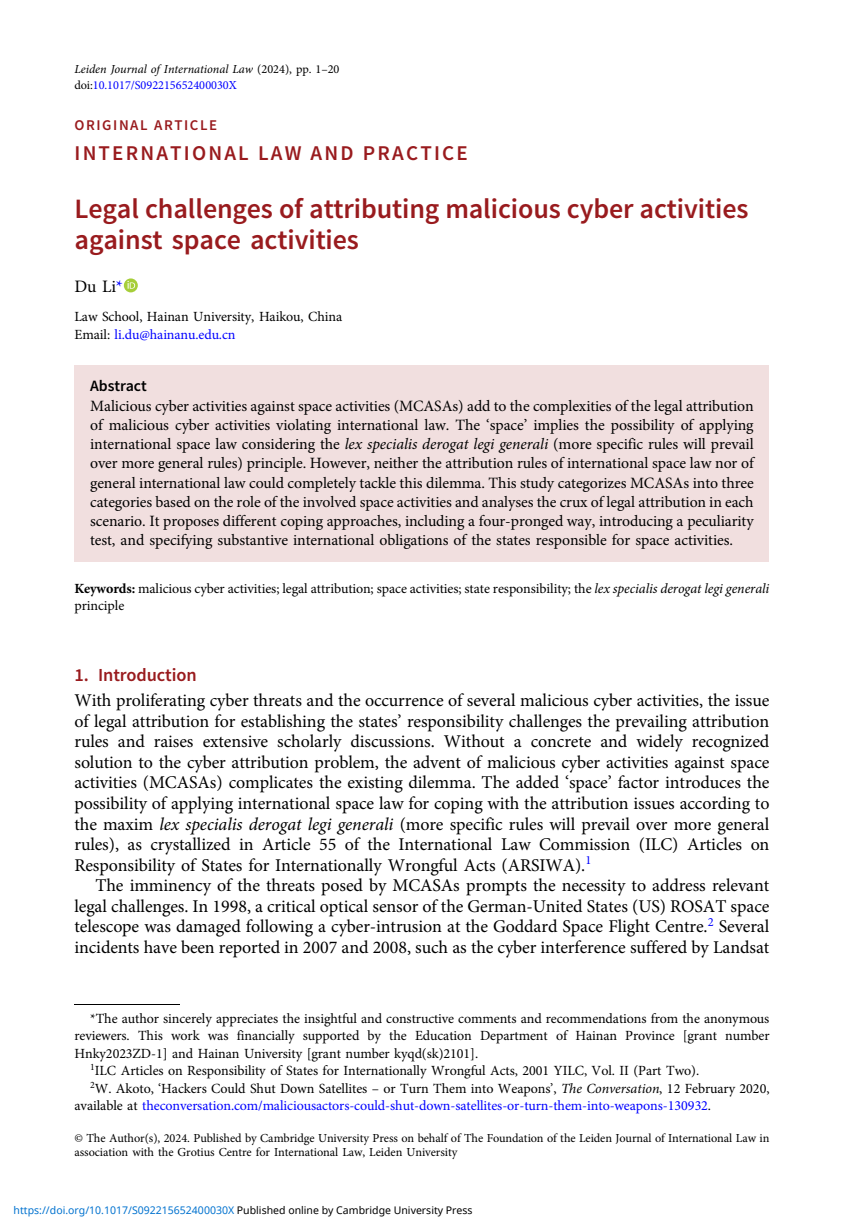
<style>
.page{position:relative;width:864px;height:1226px;background:#fff}
.page>*{position:absolute;margin:0;border:0;box-sizing:border-box;transform-origin:0 0}
.t1{font:28px/31.5px "Adv OT031 da 8 bf";color:#991b1e}
.t2{font:21px "Adv OT031 da 8 bf";letter-spacing:.11em;color:#991b1e}
.t3{font:18.38px "Adv OT031 da 8 bf";color:#991b1e}
.t4{font:18.03px/20.7px "Adv OT1 ef 757 c 0";color:#000;text-align:justify}
.t5{font:17.5px "Adv OT1 ef 757 c 0";color:#000}
.t6{font:15.75px/19.2px "Adv OT1 ef 757 c 0";color:#000;text-align:justify}
.t7{font:15.75px "Adv OT031 da 8 bf";color:#000}
.t8{font:14.88px "Adv OT031 da 8 bf";letter-spacing:.11em;color:#991b1e}
.t9{font:14px/17.5px "Adv OT1 ef 757 c 0";color:#000}
.t10{font:14px "Adv OT1 ef 757 c 0";color:#00f}
.t11{font:12.25px/14px "Adv OT1 ef 757 c 0";color:#000}
.t12{font:12.25px "Adv OT7 d 6 df 7 ab.I";color:#000}
.t13{font:12.25px "Adv OT1 ef 757 c 0";color:#00f}
.t14{font:10.5px "Noto Sans";color:#0172cf}
.s1{font-family:"Adv OT1 ef 757 c 0"}
.s2{color:#000}
.s3{color:#00f}
.s4{font-style:inherit}
.s5{font-family:"Adv OT7 d 6 df 7 ab.I"}
.s6{font-family:"Adv O Tb 65 e 897 d.B"}
</style>
<div class="page">
<div style="left:124px;top:278px;width:14px;height:14px;background:#a6ce39;border-radius:50%"></div>
<svg style="left:127px;top:281px;width:8px;height:8px"></svg>
<div style="left:74px;top:365px;width:695px;height:196px;background:#f1dfdf"></div>
<hr style="left:74px;top:1004px;width:105px;height:1px;background:#000">
<p class="t12" style="left:74px;top:64px;width:266px">Leiden Journal of International Law <span class="s1">(2024), pp. 1</span><span class="s1">–</span><span class="s1">20</span></p>
<p class="t13" style="left:74px;top:80px;width:164px"><span class="s2">doi:</span>10.1017/S092215652400030X</p>
<p class="t8" style="left:74px;top:120px;width:144px">ORIGINAL ARTICLE</p>
<p class="t2" style="left:74px;top:145px;width:394px">INTERNATIONAL LAW AND PRACTICE</p>
<h1 class="t1" style="left:74px;top:195px;width:675px">Legal challenges of attributing malicious cyber activities against space activities</h1>
<p class="t5" style="left:74px;top:279px;width:50px">Du Li<span class="s3">*</span></p>
<p class="t9" style="left:74px;top:309px;width:269px">Law School, Hainan University, Haikou, China<br>Email: <span class="s3">li.du@hainanu.edu.cn</span></p>
<p class="t7" style="left:90px;top:380px;width:58px">Abstract</p>
<p class="t6" style="left:90px;top:397px;width:664px">Malicious cyber activities against space activities (MCASAs) add to the complexities of the legal attribution of malicious cyber activities violating international law. The <span class="s4">‘</span>space<span class="s4">’</span> implies the possibility of applying international space law considering the <span class="s5">lex specialis derogat legi generali</span> (more specific rules will prevail over more general rules) principle. However, neither the attribution rules of international space law nor of general international law could completely tackle this dilemma. This study categorizes MCASAs into three categories based on the role of the involved space activities and analyses the crux of legal attribution in each scenario. It proposes different coping approaches, including a four-pronged way, introducing a peculiarity test, and specifying substantive international obligations of the states responsible for space activities.</p>
<p class="t9" style="left:74px;top:581px;width:696px"><span class="s6">Keywords:</span> malicious cyber activities; legal attribution; space activities; state responsibility; the <span class="s5">lex specialis derogat legi generali </span>principle</p>
<p class="t3" style="left:74px;top:668px;width:124px">1. Introduction</p>
<p class="t4" style="left:74px;top:691px;width:696px">With proliferating cyber threats and the occurrence of several malicious cyber activities, the issue of legal attribution for establishing the states<span class="s4">’</span> responsibility challenges the prevailing attribution rules and raises extensive scholarly discussions. Without a concrete and widely recognized solution to the cyber attribution problem, the advent of malicious cyber activities against space activities (MCASAs) complicates the existing dilemma. The added <span class="s4">‘</span>space<span class="s4">’</span> factor introduces the possibility of applying international space law for coping with the attribution issues according to the maxim <span class="s5">lex specialis derogat legi generali</span> (more specific rules will prevail over more general rules), as crystallized in Article 55 of the International Law Commission (ILC) Articles on Responsibility of States for Internationally Wrongful Acts (ARSIWA).<sup>1</sup></p>
<p class="t4" style="left:74px;top:876px;width:696px;text-indent:21px">The imminency of the threats posed by MCASAs prompts the necessity to address relevant legal challenges. In 1998, a critical optical sensor of the German-United States (US) ROSAT space telescope was damaged following a cyber-intrusion at the Goddard Space Flight Centre.<sup>2</sup> Several incidents have been reported in 2007 and 2008, such as the cyber interference suffered by Landsat</p>
<p class="t9" style="left:74px;top:1010px;width:696px;text-align:justify;text-indent:16px">*The author sincerely appreciates the insightful and constructive comments and recommendations from the anonymous reviewers. This work was financially supported by the Education Department of Hainan Province [grant number Hnky2023ZD-1] and Hainan University [grant number kyqd(sk)2101].</p>
<p class="t9" style="left:90px;top:1063px;width:610px"><sup>1</sup>ILC Articles on Responsibility of States for Internationally Wrongful Acts, 2001 YILC, Vol. II (Part Two).</p>
<p class="t9" style="left:90px;top:1080px;width:680px"><sup>2</sup>W. Akoto, <span class="s4">‘</span>Hackers Could Shut Down Satellites <span class="s4">–</span> or Turn Them into Weapons<span class="s4">’</span>, <span class="s5">The Conversation</span>, 12 February 2020,</p>
<p class="t10" style="left:74px;top:1100px;width:637px"><span class="s2">available at</span> theconversation.com/maliciousactors-could-shut-down-satellites-or-turn-them-into-weapons-130932<span class="s2">.</span></p>
<p class="t11" style="left:74px;top:1131px;width:696px">© The Author(s), 2024. Published by Cambridge University Press on behalf of The Foundation of the Leiden Journal of International Law in association with the Grotius Centre for International Law, Leiden University</p>
<p class="t14" style="left:14px;top:1202px;width:460px">https://doi.org/10.1017/S092215652400030X <span class="s2">Published online by Cambridge University Press</span></p>
</div>
